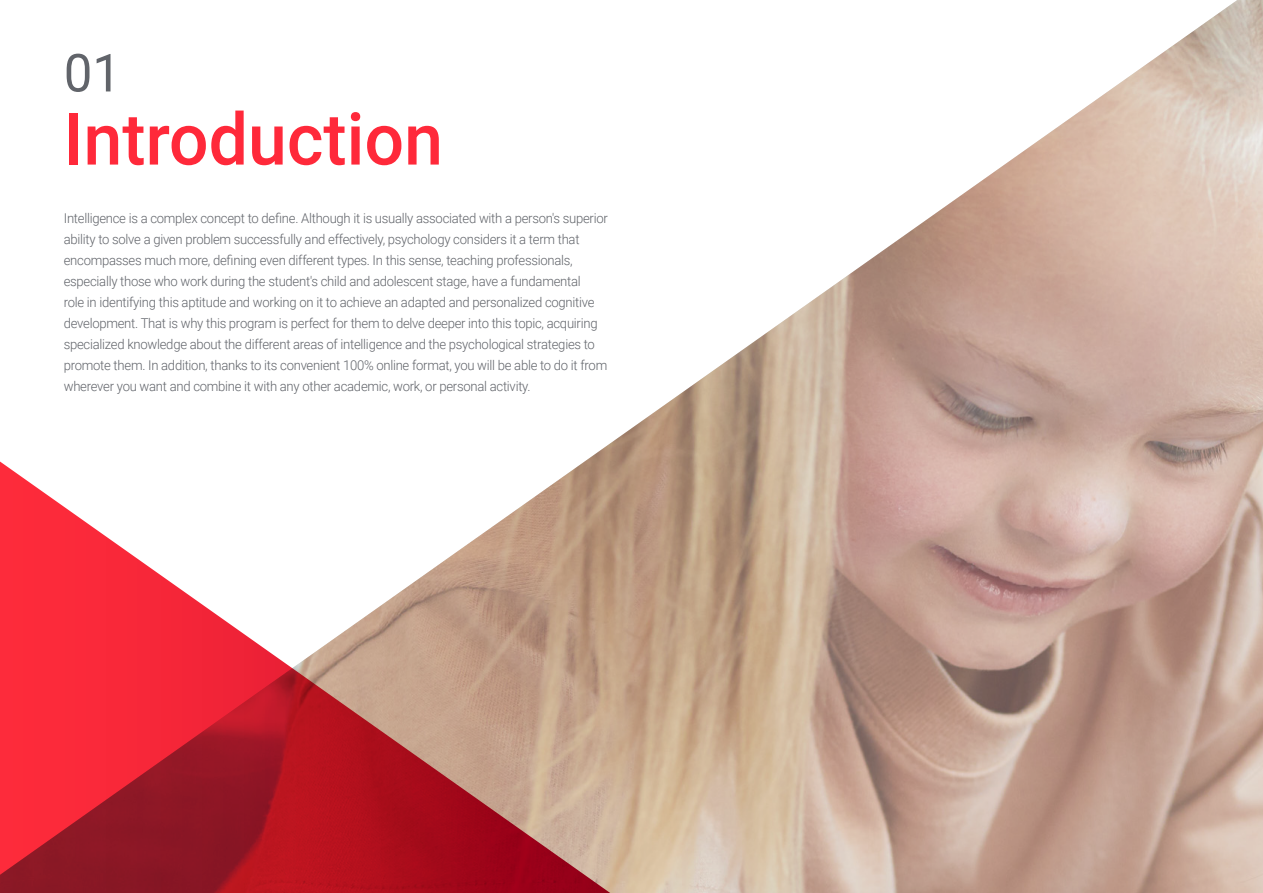
<style>
.page{position:relative;width:1263px;height:893px;background:#fff}
.page>*{position:absolute;margin:0;border:0;box-sizing:border-box;transform-origin:0 0}
.t1{font:500 72px "Roboto";color:#ff293a}
.t2{font:52.5px "Roboto";color:#61646a}
.t3{font:300 13.5px/21px "Roboto";letter-spacing:-.02em;color:#61646a}
</style>
<div class="page">
<img style="left:606px;top:0;width:657px;height:893px">
<svg style="left:0;top:446px;width:640px;height:447px"></svg>
<h2 class="t2" style="left:64px;top:36px;width:59px">01</h2>
<h1 class="t1" style="left:64px;top:89px;width:381px">Introduction</h1>
<p class="t3" style="left:64px;top:207px;width:546px">Intelligence is a complex concept to define. Although it is usually associated with a person's superior ability to solve a given problem successfully and effectively, psychology considers it a term that encompasses much more, defining even different types. In this sense, teaching professionals, especially those who work during the student's child and adolescent stage, have a fundamental<br>role in identifying this aptitude and working on it to achieve an adapted and personalized cognitive development. That is why this program is perfect for them to delve deeper into this topic, acquiring specialized knowledge about the different areas of intelligence and the psychological strategies to promote them. In addition, thanks to its convenient 100% online format, you will be able to do it from wherever you want and combine it with any other academic, work, or personal activity.</p>
</div>
